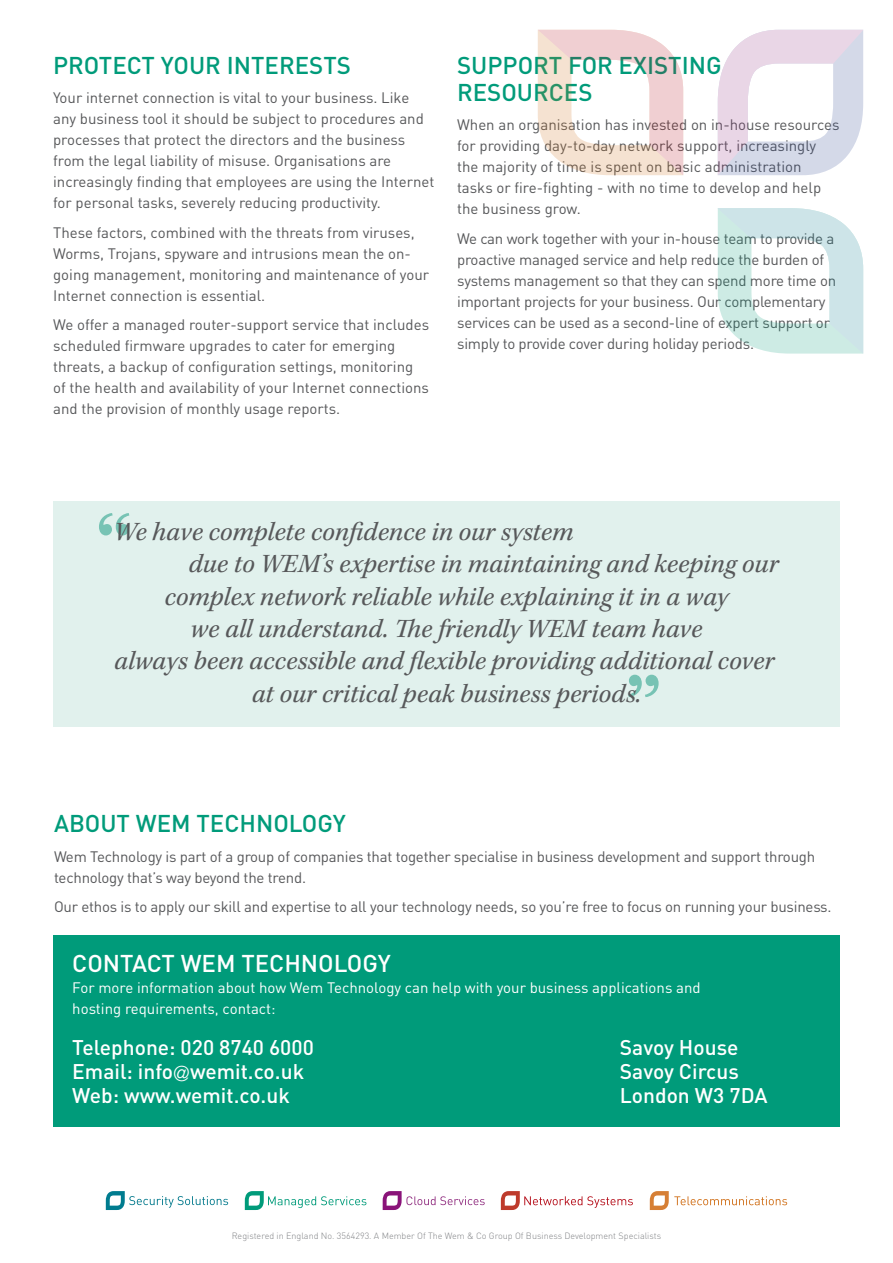
<style>
.page{position:relative;width:893px;height:1263px;background:#fff}
.page>*{position:absolute;margin:0;border:0;box-sizing:border-box;transform-origin:0 0}
.t1{font:105px "Kepler Std";color:#77c3b4}
.t2{font:italic 27px "Kepler Std";color:#57585a}
.t3{font:500 24px/27px "DIN";color:#009b7a}
.t4{font:500 24px "DIN";color:#fff}
.t5{font:500 21px "DIN";color:#fff}
.t6{font:15px/21px "DIN";color:#57585a}
.t7{font:15px/21px "DIN";color:#fff}
.t8{font:300 9px "DIN";color:#808285}
.s1{font-family:"Helvetica Neue LT Std";font-weight:300}
</style>
<div class="page">
<svg style="left:718px;top:208px;width:145px;height:146px"></svg>
<svg style="left:538px;top:30px;width:145px;height:145px"></svg>
<svg style="left:718px;top:30px;width:145px;height:145px"></svg>
<div style="left:53px;top:935px;width:787px;height:192px;background:#009b7a"></div>
<div style="left:53px;top:502px;width:787px;height:225px;background:#e1f1ed"></div>
<svg style="left:106px;top:1191px;width:122px;height:19px"></svg>
<svg style="left:650px;top:1191px;width:137px;height:19px"></svg>
<svg style="left:245px;top:1191px;width:121px;height:19px"></svg>
<svg style="left:501px;top:1191px;width:132px;height:19px"></svg>
<svg style="left:383px;top:1191px;width:102px;height:19px"></svg>
<p class="t3" style="left:53px;top:51px;width:299px">PROTECT YOUR INTERESTS</p>
<p class="t6" style="left:53px;top:87px;width:383px">Your internet connection is vital to your business. Like any business tool it should be subject to procedures and processes that protect the directors and the business from the legal liability of misuse. Organisations are increasingly finding that employees are using the Internet for personal tasks, severely reducing productivity.</p>
<p class="t6" style="left:53px;top:222px;width:378px">These factors, combined with the threats from viruses, Worms, Trojans, spyware and intrusions mean the on&shy;going management, monitoring and maintenance of your Internet connection is essential.</p>
<p class="t6" style="left:53px;top:314px;width:377px">We offer a managed router-support service that includes scheduled firmware upgrades to cater for emerging threats, a backup of configuration settings, monitoring of the health and availability of your Internet connections and the provision of monthly usage reports.</p>
<p class="t3" style="left:457px;top:51px;width:266px">SUPPORT FOR EXISTING<br>RESOURCES</p>
<p class="t6" style="left:457px;top:114px;width:384px">When an organisation has invested on in-house resources for providing day-to-day network support, increasingly the majority of time is spent on basic administration tasks or fire-fighting - with no time to develop and help the business grow.</p>
<p class="t6" style="left:457px;top:228px;width:381px">We can work together with your in-house team to provide a proactive managed service and help reduce the burden of systems management so that they can spend more time on important projects for your business. Our complementary services can be used as a second-line of expert support or simply to provide cover during holiday periods.</p>
<p class="t1" style="left:95px;top:496px;width:38px">“</p>
<p class="t2" style="left:114px;top:516px;width:461px">We have complete confidence in our system</p>
<p class="t2" style="left:189px;top:548px;width:592px">due to WEM’s expertise in maintaining and keeping our</p>
<p class="t2" style="left:165px;top:581px;width:565px">complex network reliable while explaining it in a way</p>
<p class="t2" style="left:191px;top:613px;width:513px">we all understand. The friendly WEM team have</p>
<p class="t2" style="left:114px;top:645px;width:662px">always been accessible and flexible providing additional cover</p>
<p class="t2" style="left:252px;top:678px;width:391px">at our critical peak business periods.</p>
<p class="t1" style="left:662px;top:714px;width:38px;rotate:-180deg">“</p>
<p class="t3" style="left:54px;top:809px;width:293px">ABOUT WEM TECHNOLOGY</p>
<p class="t6" style="left:54px;top:845px;width:763px">Wem Technology is part of a group of companies that together specialise in business development and support through technology that’s way beyond the trend.</p>
<p class="t6" style="left:54px;top:896px;width:779px">Our ethos is to apply our skill and expertise to all your technology needs, so you’re free to focus on running your business.</p>
<p class="t4" style="left:72px;top:948px;width:320px">CONTACT WEM TECHNOLOGY</p>
<p class="t7" style="left:72px;top:977px;width:630px">For more information about how Wem Technology can help with your business applications and hosting requirements, contact:</p>
<p class="t5" style="left:72px;top:1034px;width:243px">Telephone: 020 8740 6000</p>
<p class="t5" style="left:620px;top:1034px;width:120px">Savoy House</p>
<p class="t5" style="left:72px;top:1058px;width:233px">Email: info<span class="s1">@</span>wemit.co.uk</p>
<p class="t5" style="left:620px;top:1058px;width:121px">Savoy Circus</p>
<p class="t5" style="left:72px;top:1082px;width:219px">Web: www.wemit.co.uk</p>
<p class="t5" style="left:620px;top:1082px;width:149px">London W3 7DA</p>
<p class="t8" style="left:232px;top:1230px;width:431px">Registered in England No. 3564293. A Member Of The Wem &amp; Co Group Of Business Development Specialists</p>
</div>
